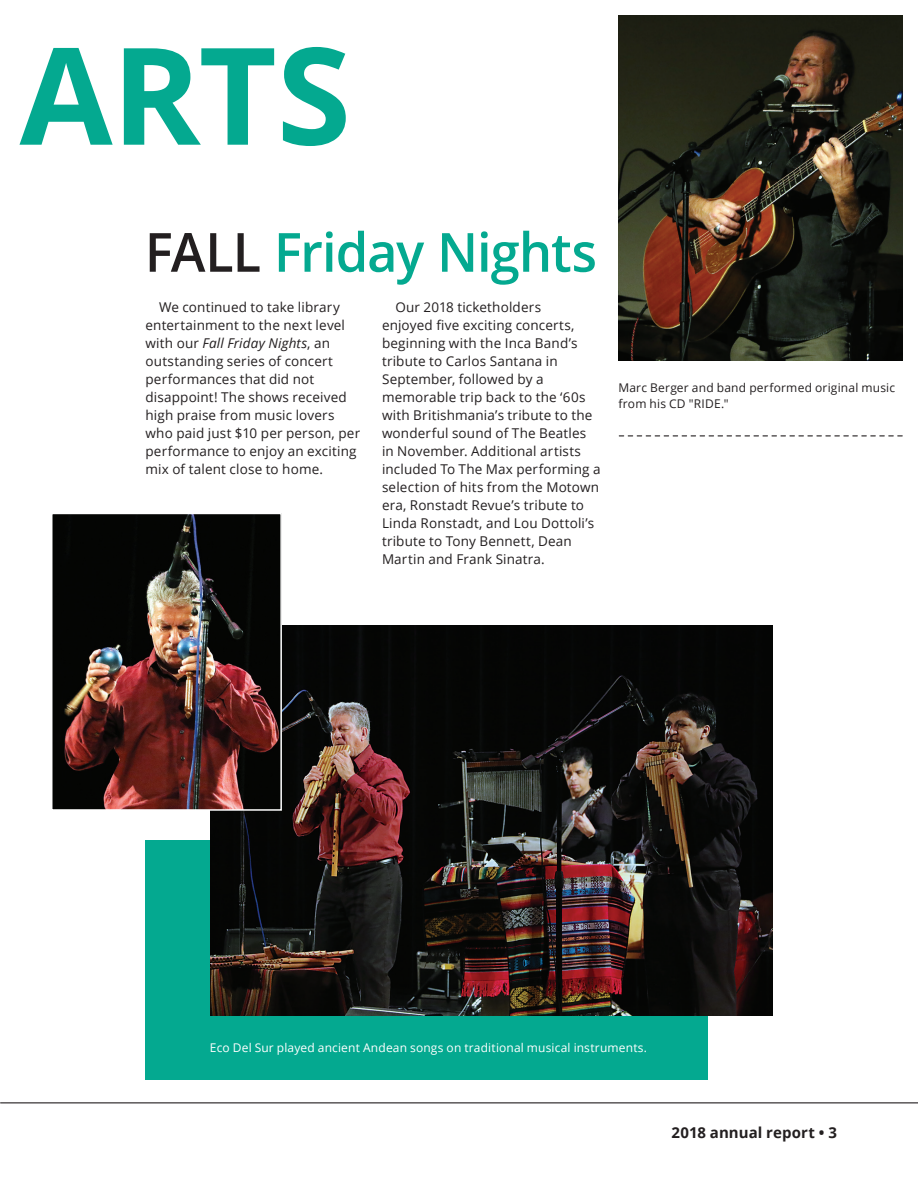
<style>
.page{position:relative;width:918px;height:1188px;background:#fff}
.page>*{position:absolute;margin:0;border:0;box-sizing:border-box;transform-origin:0 0}
.t1{font:700 135px "Open Sans";color:#04a990}
.t2{font:600 54px "Open Sans";letter-spacing:-.02em;color:#04a990}
.t3{font:700 15px "Open Sans";letter-spacing:.005em;color:#231f20}
.t4{font:13.5px/18px "Open Sans";letter-spacing:.01em;color:#231f20}
.t5{font:12px "Open Sans";letter-spacing:.015em;color:#fff}
.t6{font:12px/16.5px "Open Sans";letter-spacing:.015em;color:#231f20}
.s1{color:#231f20}
.s2{font-style:italic}
</style>
<div class="page">
<div style="left:146px;top:841px;width:562px;height:239px;background:#04a990"></div>
<hr style="left:1px;top:1102px;width:917px;height:1px;background:#231f20">
<img style="left:618px;top:15px;width:285px;height:345px">
<img style="left:210px;top:625px;width:562px;height:390px">
<img style="left:54px;top:516px;width:225px;height:292px">
<div style="left:51px;top:513px;width:231px;height:298px;border:2px solid #fff"></div>
<svg style="left:619px;top:435px;width:283px;height:1px"></svg>
<h1 class="t1" style="left:20px;top:0;width:333px">ARTS</h1>
<h2 class="t2" style="left:145px;top:215px;width:454px"><span class="s1">FALL</span> Friday Nights</h2>
<p class="t4" style="left:146px;top:298px;width:216px;text-indent:14px">We continued to take library entertainment to the next level with our <span class="s2">Fall Friday Nights</span>, an outstanding series of concert performances that did not disappoint! The shows received high praise from music lovers who paid just $10 per person, per performance to enjoy an exciting mix of talent close to home.</p>
<p class="t4" style="left:382px;top:298px;width:220px;text-indent:14px">Our 2018 ticketholders<br>enjoyed five exciting concerts, beginning with the Inca Band’s tribute to Carlos Santana in<br>September, followed by a memorable trip back to the ‘60s with Britishmania’s tribute to the wonderful sound of The Beatles in November. Additional artists included To The Max performing a selection of hits from the Motown era, Ronstadt Revue’s tribute to<br>Linda Ronstadt, and Lou Dottoli’s tribute to Tony Bennett, Dean<br>Martin and Frank Sinatra.</p>
<p class="t6" style="left:618px;top:379px;width:278px">Marc Berger and band performed original music from his CD "RIDE."</p>
<p class="t5" style="left:210px;top:1039px;width:439px">Eco Del Sur played ancient Andean songs on traditional musical instruments.</p>
<p class="t3" style="left:671px;top:1122px;width:167px">2018 annual report • 3</p>
</div>
